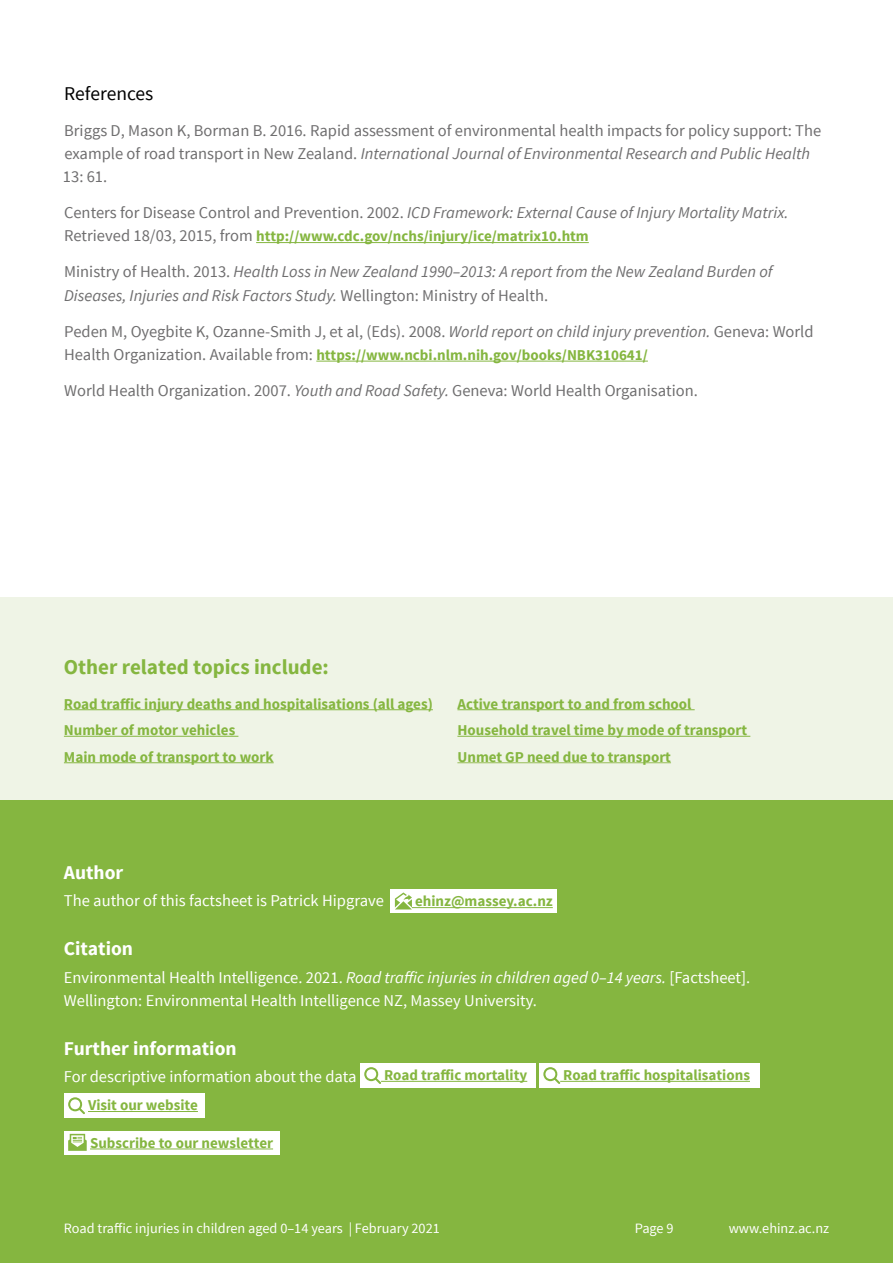
<style>
.page{position:relative;width:893px;height:1263px;background:#fff}
.page>*{position:absolute;margin:0;border:0;box-sizing:border-box;transform-origin:0 0}
.t1{font:700 21px "Source Sans Pro";color:#85b640}
.t2{font:700 19.5px "Source Sans Pro";color:#fff}
.t3{font:19.5px "Source Sans Pro";color:#000}
.t4{font:16.5px/23.2px "Source Sans Pro";color:#6f6e6f}
.t5{font:italic 16.5px/23.2px "Source Sans Pro";color:#6f6e6f}
.t6{font:16.5px/23.2px "Source Sans Pro";color:#fff}
.t7{font:700 15px/26.5px "Source Sans Pro";color:#85b640}
.t8{font:14.25px "Source Sans Pro";color:#fff}
.s1{font-style:italic}
.s2{font-style:normal}
.s3{font-weight:400;font-size:16.5px;color:#6f6e6f}
</style>
<div class="page">
<div style="left:0;top:597px;width:893px;height:227px;background:#eff4e6"></div>
<hr style="left:64px;top:709px;width:369px;height:1px;background:#85b640">
<hr style="left:64px;top:736px;width:174px;height:1px;background:#85b640">
<hr style="left:64px;top:762px;width:210px;height:1px;background:#85b640">
<hr style="left:457px;top:709px;width:238px;height:1px;background:#85b640">
<hr style="left:457px;top:736px;width:293px;height:1px;background:#85b640">
<hr style="left:457px;top:762px;width:214px;height:1px;background:#97bd57">
<div style="left:0;top:800px;width:893px;height:463px;background:#85b640"></div>
<div style="left:391px;top:889px;width:166px;height:24px;background:#fff"></div>
<hr style="left:412px;top:907px;width:141px;height:1px;background:#85b640">
<svg style="left:395px;top:892px;width:17px;height:17px"></svg>
<div style="left:360px;top:1063px;width:176px;height:25px;background:#fff"></div>
<hr style="left:381px;top:1081px;width:146px;height:1px;background:#85b640">
<svg style="left:364px;top:1067px;width:17px;height:17px"></svg>
<div style="left:539px;top:1063px;width:220px;height:25px;background:#fff"></div>
<hr style="left:560px;top:1081px;width:190px;height:1px;background:#85b640">
<svg style="left:543px;top:1067px;width:17px;height:17px"></svg>
<div style="left:64px;top:1093px;width:140px;height:25px;background:#fff"></div>
<hr style="left:88px;top:1111px;width:110px;height:1px;background:#85b640">
<svg style="left:68px;top:1097px;width:17px;height:17px"></svg>
<div style="left:64px;top:1131px;width:216px;height:23px;background:#fff"></div>
<hr style="left:90px;top:1148px;width:183px;height:1px;background:#85b640">
<svg style="left:68px;top:1134px;width:19px;height:17px"></svg>
<hr style="left:256px;top:242px;width:333px;height:1px;background:#85b640">
<hr style="left:316px;top:361px;width:332px;height:1px;background:#85b640">
<h2 class="t3" style="left:64px;top:81px;width:91px">References</h2>
<p class="t4" style="left:63px;top:119px;width:760px">Briggs D, Mason K, Borman B. 2016. Rapid assessment of environmental health impacts for policy support: The example of road transport in New Zealand. <span class="s1">International Journal of Environmental Research and Public Health<br></span>13: 61.</p>
<p class="t5" style="left:64px;top:201px;width:726px"><span class="s2">Centers for Disease Control and Prevention. 2002.</span> ICD Framework: External Cause of Injury Mortality Matrix.</p>
<p class="t7" style="left:64px;top:224px;width:526px"><span class="s3">Retrieved 18/03, 2015, from</span> http://www.cdc.gov/nchs/injury/ice/matrix10.htm</p>
<p class="t5" style="left:64px;top:260px;width:710px"><span class="s2">Ministry of Health. 2013.</span> Health Loss in New Zealand 1990–2013: A report from the New Zealand Burden of<br>Diseases, Injuries and Risk Factors Study. <span class="s2">Wellington: Ministry of Health.</span></p>
<p class="t4" style="left:64px;top:320px;width:751px">Peden M, Oyegbite K, Ozanne-Smith J, et al, (Eds). 2008. <span class="s1">World report on child injury prevention.</span> Geneva: World</p>
<p class="t7" style="left:64px;top:342px;width:585px"><span class="s3">Health Organization. Available from:</span> https://www.ncbi.nlm.nih.gov/books/NBK310641/</p>
<p class="t4" style="left:64px;top:379px;width:635px">World Health Organization. 2007. <span class="s1">Youth and Road Safety.</span> Geneva: World Health Organisation.</p>
<h1 class="t1" style="left:64px;top:653px;width:266px">Other related topics include:</h1>
<p class="t7" style="left:64px;top:691px;width:370px">Road traffic injury deaths and hospitalisations (all ages)<br>Number of motor vehicles<br>Main mode of transport to work</p>
<p class="t7" style="left:457px;top:691px;width:291px">Active transport to and from school<br>Household travel time by mode of transport<br>Unmet GP need due to transport</p>
<h2 class="t2" style="left:64px;top:859px;width:61px">Author</h2>
<p class="t6" style="left:64px;top:889px;width:322px">The author of this factsheet is Patrick Hipgrave</p>
<p class="t7" style="left:415px;top:889px;width:139px">ehinz@massey.ac.nz</p>
<h2 class="t2" style="left:64px;top:936px;width:71px">Citation</h2>
<p class="t6" style="left:64px;top:966px;width:688px">Environmental Health Intelligence. 2021. <span class="s1">Road traffic injuries in children aged 0–14 years.</span> [Factsheet].<br>Wellington: Environmental Health Intelligence NZ, Massey University.</p>
<h2 class="t2" style="left:64px;top:1036px;width:174px">Further information</h2>
<p class="t6" style="left:64px;top:1065px;width:294px">For descriptive information about the data</p>
<p class="t7" style="left:384px;top:1062px;width:145px">Road traffic mortality</p>
<p class="t7" style="left:563px;top:1062px;width:188px">Road traffic hospitalisations</p>
<p class="t7" style="left:88px;top:1093px;width:111px">Visit our website</p>
<p class="t7" style="left:90px;top:1130px;width:185px">Subscribe to our newsletter</p>
<p class="t8" style="left:64px;top:1220px;width:378px">Road traffic injuries in children aged 0–14 years | February 2021</p>
<p class="t8" style="left:635px;top:1220px;width:40px">Page 9</p>
<p class="t8" style="left:729px;top:1220px;width:102px">www.ehinz.ac.nz</p>
</div>
